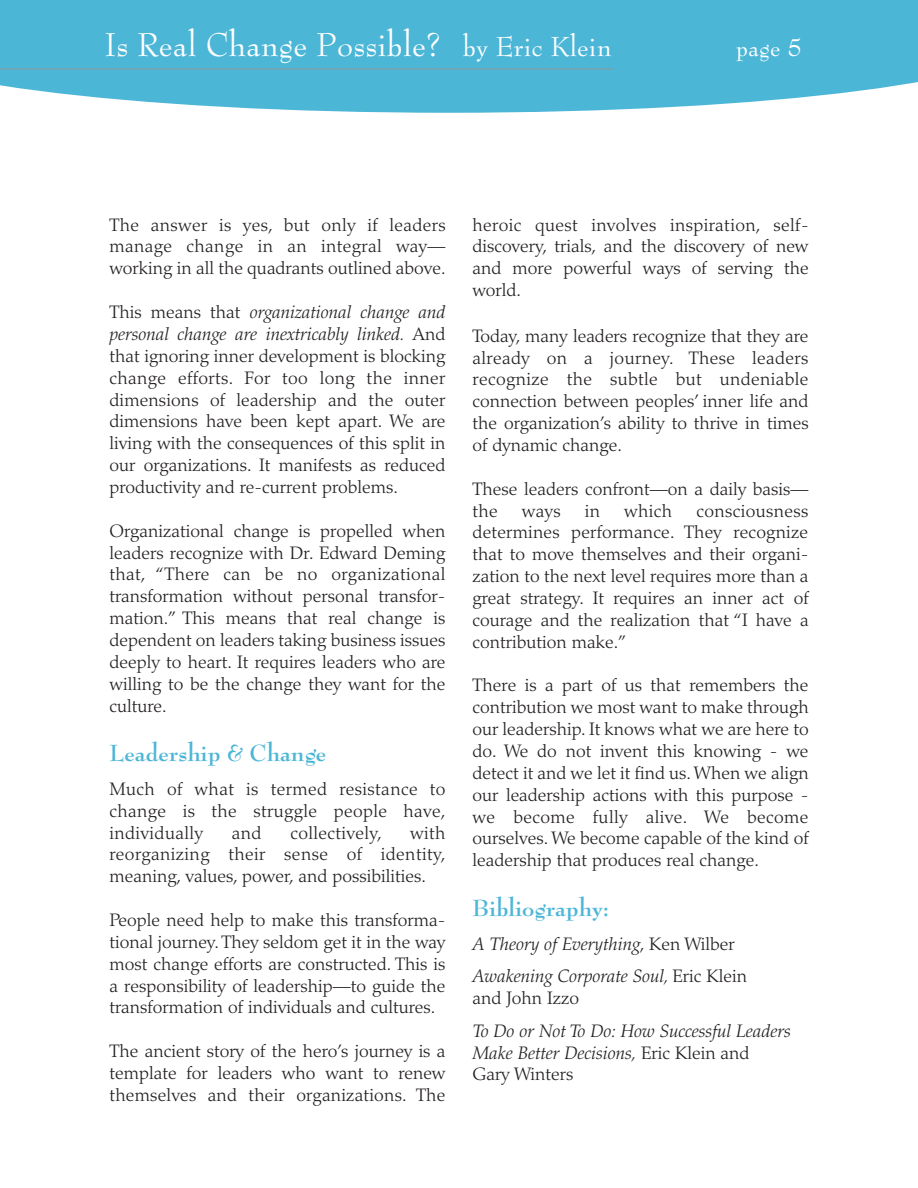
<style>
.page{position:relative;width:918px;height:1188px;background:#fff}
.page>*{position:absolute;margin:0;border:0;box-sizing:border-box;transform-origin:0 0}
.t1{font:36px "Bernhard Modern";color:#fff}
.t2{font:27px "Bernhard Modern";color:#fff}
.t3{font:700 25.5px "Bernhard Modern";color:#4cb6d7}
.t4{font:300 18px/21.9px "Palatino";color:#231f20;text-align:justify}
.t5{font:italic 300 18px/21.9px "Palatino";color:#231f20}
.t6{font:300 18px "Palatino";letter-spacing:.02em;color:#231f20}
.s1{font-size:30px}
.s2{font-style:italic}
.s3{font-style:normal}
</style>
<div class="page">
<svg style="left:0;top:0;width:918px;height:113px;background:#5abbd9"></svg>
<hr style="left:0;top:69px;width:613px;height:1px;background:#939598">
<h1 class="t1" style="left:105px;top:28px;width:509px">Is Real Change Possible? <span class="s1">by Eric Klein</span></h1>
<h2 class="t2" style="left:736px;top:35px;width:68px">page 5</h2>
<p class="t4" style="left:110px;top:216px;width:338px">The answer is yes, but only if leaders manage change in an integral way— working in all the quadrants outlined above.</p>
<p class="t4" style="left:110px;top:303px;width:338px">This means that <span class="s2">organizational change and personal change are inextricably linked.</span> And that ignoring inner development is blocking change efforts. For too long the inner dimensions of leadership and the outer dimensions have been kept apart. We are living with the consequences of this split in our organizations. It manifests as reduced productivity and re-current problems.</p>
<p class="t4" style="left:109px;top:522px;width:338px">Organizational change is propelled when leaders recognize with Dr. Edward Deming that, “There can be no organizational transformation without personal transfor&shy;mation.” This means that real change is dependent on leaders taking business issues deeply to heart. It requires leaders who are willing to be the change they want for the culture.</p>
<h3 class="t3" style="left:110px;top:742px;width:218px">Leadership &amp; Change</h3>
<p class="t4" style="left:110px;top:780px;width:338px">Much of what is termed resistance to change is the struggle people have, individually</p>
<p class="t4" style="left:110px;top:823px;width:338px;text-indent:301px">with reorganizing their sense of identity, meaning, values, power, and possibilities.</p>
<p class="t4" style="left:110px;top:911px;width:338px">People need help to make this transforma&shy;tional journey. They seldom get it in the way most change efforts are constructed. This is a responsibility of leadership—to guide the transformation of individuals and cultures.</p>
<p class="t4" style="left:110px;top:1042px;width:338px">The ancient story of the hero’s journey is a template for leaders who want to renew themselves and their organizations. The</p>
<p class="t4" style="left:232px;top:823px;width:31px">and</p>
<p class="t6" style="left:290px;top:825px;width:93px">collectively,</p>
<p class="t4" style="left:473px;top:216px;width:338px">heroic quest involves inspiration, self&shy;discovery, trials, and the discovery of new and more powerful ways of serving the world.</p>
<p class="t4" style="left:473px;top:327px;width:338px">Today, many leaders recognize that they are already on a journey. These leaders recognize the subtle but undeniable connection between peoples’ inner life and the organization’s ability to thrive in times of dynamic change.</p>
<p class="t4" style="left:473px;top:480px;width:338px">These leaders confront—on a daily basis— the</p>
<p class="t4" style="left:522px;top:502px;width:40px">ways</p>
<p class="t4" style="left:585px;top:502px;width:17px">in</p>
<p class="t4" style="left:624px;top:502px;width:50px">which</p>
<p class="t4" style="left:473px;top:502px;width:338px;text-indent:224px">consciousness determines performance. They recognize that to move themselves and their organi&shy;zation to the next level requires more than a great strategy. It requires an inner act of courage and the realization that “I have a contribution make.”</p>
<p class="t4" style="left:473px;top:676px;width:338px">There is a part of us that remembers the contribution we most want to make through our leadership. It knows what we are here to do. We do not invent this knowing - we detect it and we let it find us. When we align our leadership actions with this purpose - we become fully alive. We become ourselves. We become capable of the kind of leadership that produces real change.</p>
<h3 class="t3" style="left:473px;top:897px;width:138px">Bibliography:</h3>
<p class="t5" style="left:473px;top:929px;width:276px;line-height:32.7px">A Theory of Everything<span class="s3">, Ken Wilber<br></span>Awakening Corporate Soul, <span class="s3">Eric Klein</span></p>
<p class="t4" style="left:473px;top:989px;width:108px">and John Izzo</p>
<p class="t5" style="left:473px;top:1022px;width:320px">To Do or Not To Do: How Successful Leaders<br>Make Better Decisions, <span class="s3">Eric Klein and<br>Gary Winters</span></p>
</div>
